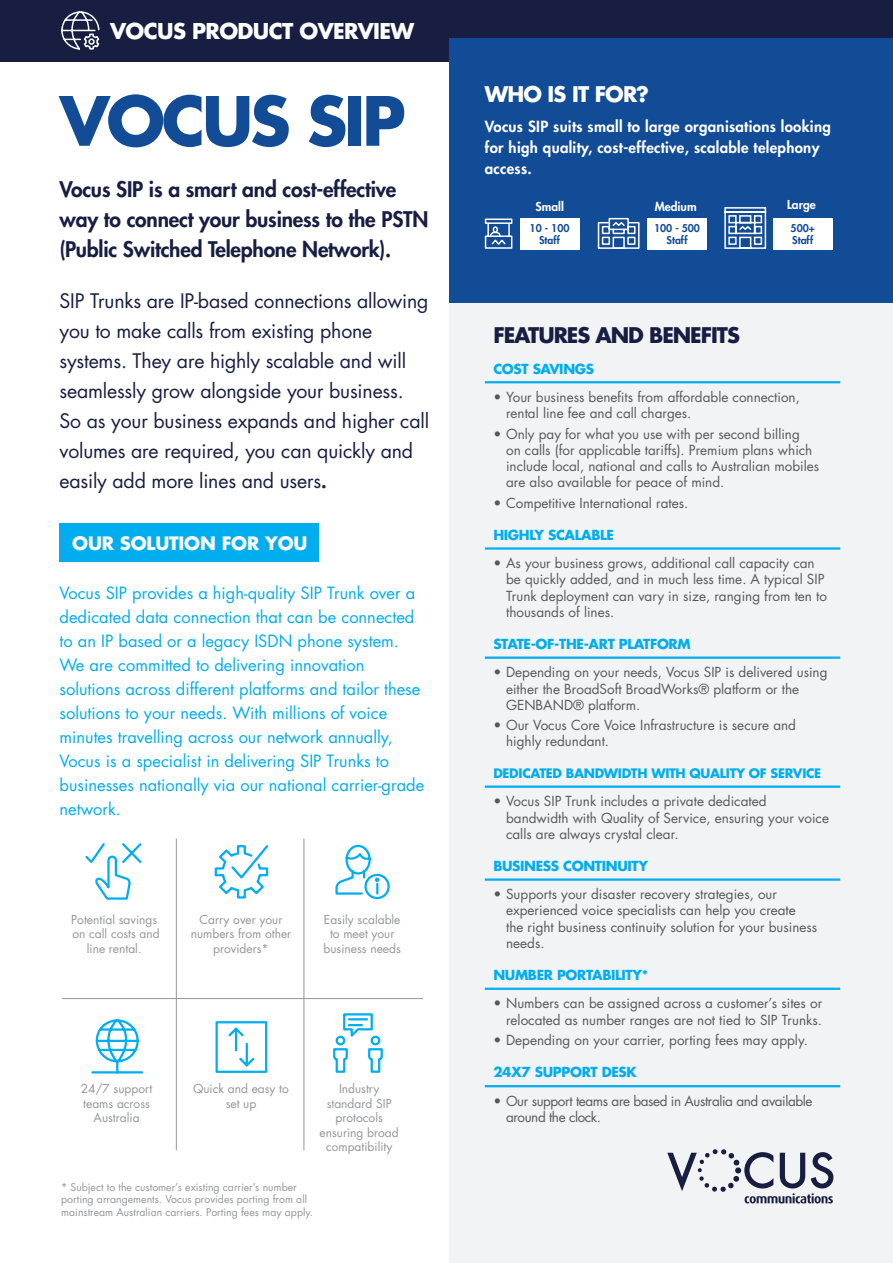
<style>
.page{position:relative;width:893px;height:1263px;background:#fff}
.page>*{position:absolute;margin:0;border:0;box-sizing:border-box;transform-origin:0 0}
.t1{font:700 66px "Futura Std";letter-spacing:-.05em;color:#124b96}
.t2{font:700 21.3px "Futura Std";letter-spacing:-.03em;color:#fff}
.t3{font:800 21px/30px "Futura Std";letter-spacing:-.01em;color:#181e42}
.t4{font:700 21px "Futura Std";letter-spacing:-.05em;color:#181e42}
.t5{font:700 21px "Futura Std";letter-spacing:-.04em;color:#fff}
.t6{font:19.5px/30px "Futura Std";letter-spacing:-.01em;color:#181e42}
.t7{font:700 18px "Futura Std";letter-spacing:-.01em;color:#fff}
.t8{font:16.5px/24px "Futura Std";color:#00aeef}
.t9{font:800 15px/21px "Futura Std";letter-spacing:.02em;color:#fff}
.t10{font:13.5px/16.2px "Futura Std";color:#57585a}
.t11{font:700 13.5px "Futura Std";letter-spacing:-.025em;color:#00aeef}
.t12{font:13.5px/16.2px "Futura Std";letter-spacing:-.03em;color:#57585a}
.t13{font:700 12.75px "Futura Std";letter-spacing:-.025em;color:#00aeef}
.t14{font:12px/14.4px "Futura Std";color:#939698;text-align:center}
.t15{font:800 12px "Futura Std";color:#fff}
.t16{font:10.5px/12.6px "Futura Std";color:#939698}
.t17{font:800 10.5px/12.6px "Futura Std";color:#124b96;text-align:center}
.s1{font-weight:800}
</style>
<div class="page">
<div style="left:450px;top:303px;width:443px;height:960px;background:#f2f3f4"></div>
<div style="left:60px;top:524px;width:259px;height:38px;background:#00aeef"></div>
<svg style="left:667px;top:1149px;width:166px;height:54px"></svg>
<hr style="left:176px;top:839px;width:1px;height:311px;background:#939698">
<hr style="left:304px;top:839px;width:1px;height:311px;background:#939698">
<hr style="left:62px;top:998px;width:361px;height:1px;background:#939698">
<svg style="left:333px;top:1013px;width:50px;height:60px"></svg>
<svg style="left:85px;top:843px;width:57px;height:57px"></svg>
<svg style="left:214px;top:845px;width:55px;height:54px"></svg>
<div style="left:364px;top:874px;width:26px;height:25px;border:2px solid #00aeef;border-radius:50%"></div>
<svg style="left:335px;top:844px;width:44px;height:52px"></svg>
<hr style="left:92px;top:1071px;width:50px;height:2px;background:#00aeef">
<svg style="left:95px;top:1019px;width:45px;height:53px"></svg>
<svg style="left:215px;top:1021px;width:53px;height:52px"></svg>
<div style="left:0;top:0;width:893px;height:62px;background:#181e42"></div>
<div style="left:450px;top:38px;width:443px;height:265px;background:#124b96"></div>
<svg style="left:61px;top:11px;width:39px;height:39px"></svg>
<hr style="left:485px;top:381px;width:355px;height:2px;background:#00aeef">
<hr style="left:485px;top:547px;width:355px;height:3px;background:#00aeef">
<hr style="left:485px;top:656px;width:355px;height:3px;background:#00aeef">
<hr style="left:485px;top:878px;width:355px;height:3px;background:#00aeef">
<hr style="left:485px;top:988px;width:355px;height:2px;background:#00aeef">
<hr style="left:485px;top:1085px;width:355px;height:2px;background:#00aeef">
<hr style="left:485px;top:785px;width:355px;height:3px;background:#00aeef">
<svg style="left:597px;top:217px;width:43px;height:32px"></svg>
<svg style="left:724px;top:207px;width:43px;height:42px"></svg>
<div style="left:647px;top:218px;width:60px;height:32px;background:#fff"></div>
<div style="left:773px;top:218px;width:59px;height:32px;background:#fff"></div>
<svg style="left:484px;top:218px;width:29px;height:31px"></svg>
<div style="left:520px;top:218px;width:59px;height:32px;background:#fff"></div>
<h2 class="t2" style="left:110px;top:17px;width:306px">VOCUS PRODUCT OVERVIEW</h2>
<h1 class="t1" style="left:60px;top:77px;width:348px">VOCUS SIP</h1>
<h3 class="t3" style="left:60px;top:174px;width:370px">Vocus SIP is a smart and cost-effective way to connect your business to the PSTN (Public Switched Telephone Network).</h3>
<p class="t6" style="left:60px;top:286px;width:371px">SIP Trunks are IP-based connections allowing you to make calls from existing phone systems. They are highly scalable and will seamlessly grow alongside your business.<br>So as your business expands and higher call volumes are required, you can quickly and easily add more lines and users<span class="s1">.</span></p>
<h3 class="t7" style="left:72px;top:531px;width:237px">OUR SOLUTION FOR YOU</h3>
<p class="t8" style="left:60px;top:581px;width:366px">Vocus SIP provides a high-quality SIP Trunk over a dedicated data connection that can be connected to an IP based or a legacy ISDN phone system.<br>We are committed to delivering innovation solutions across different platforms and tailor these solutions to your needs. With millions of voice minutes travelling across our network annually, Vocus is a specialist in delivering SIP Trunks to businesses nationally via our national carrier-grade network.</p>
<p class="t14" style="left:71px;top:912px;width:90px">Potential savings on call costs and line rental.</p>
<p class="t14" style="left:191px;top:912px;width:102px">Carry over your numbers from other providers*</p>
<p class="t14" style="left:324px;top:912px;width:79px">Easily scalable to meet your business needs</p>
<p class="t14" style="left:81px;top:1082px;width:73px">24/7 support teams across<br>Australia</p>
<p class="t14" style="left:193px;top:1082px;width:97px">Quick and easy to set up</p>
<p class="t14" style="left:320px;top:1082px;width:81px">Industry standard SIP protocols ensuring broad compatibility</p>
<p class="t16" style="left:61px;top:1181px;width:253px">* Subject to the customer’s existing carrier’s number porting arrangements. Vocus provides porting from all mainstream Australian carriers. Porting fees may apply.</p>
<h3 class="t5" style="left:485px;top:81px;width:166px">WHO IS IT FOR?</h3>
<p class="t9" style="left:485px;top:116px;width:348px">Vocus SIP suits small to large organisations looking for high quality, cost-effective, scalable telephony access.</p>
<p class="t15" style="left:535px;top:199px;width:30px">Small</p>
<p class="t17" style="left:530px;top:222px;width:41px">10 - 100<br>Staff</p>
<p class="t15" style="left:655px;top:199px;width:43px">Medium</p>
<p class="t15" style="left:787px;top:197px;width:30px">Large</p>
<p class="t17" style="left:654px;top:222px;width:47px">100 - 500<br>Staff</p>
<p class="t17" style="left:791px;top:222px;width:26px;text-align:left">500+<br>Staff</p>
<h3 class="t4" style="left:493px;top:321px;width:248px">FEATURES AND BENEFITS</h3>
<p class="t11" style="left:493px;top:360px;width:102px">COST SAVINGS</p>
<p class="t10" style="left:506px;top:389px;width:295px;text-indent:-13px">• Your business benefits from affordable connection, rental line fee and call charges.</p>
<p class="t10" style="left:506px;top:426px;width:315px;text-indent:-13px">• Only pay for what you use with per second billing<br>on calls (for applicable tariffs). Premium plans which include local, national and calls to Australian mobiles are also available for peace of mind.</p>
<p class="t10" style="left:493px;top:495px;width:196px">• Competitive International rates.</p>
<p class="t11" style="left:493px;top:526px;width:122px">HIGHLY SCALABLE</p>
<p class="t10" style="left:506px;top:555px;width:322px;text-indent:-13px">• As your business grows, additional call capacity can be quickly added, and in much less time. A typical SIP Trunk deployment can vary in size, ranging from ten to thousands of lines.</p>
<p class="t11" style="left:493px;top:635px;width:199px">STATE-OF-THE-ART PLATFORM</p>
<p class="t10" style="left:506px;top:664px;width:323px;text-indent:-13px">• Depending on your needs, Vocus SIP is delivered using either the BroadSoft BroadWorks® platform or the<br>GENBAND® platform.</p>
<p class="t10" style="left:506px;top:717px;width:291px;text-indent:-13px">• Our Vocus Core Voice Infrastructure is secure and highly redundant.</p>
<p class="t13" style="left:493px;top:765px;width:329px">DEDICATED BANDWIDTH WITH QUALITY OF SERVICE</p>
<p class="t10" style="left:506px;top:793px;width:324px;text-indent:-13px">• Vocus SIP Trunk includes a private dedicated bandwidth with Quality of Service, ensuring your voice calls are always crystal clear.</p>
<p class="t11" style="left:493px;top:857px;width:156px">BUSINESS CONTINUITY</p>
<p class="t10" style="left:506px;top:886px;width:313px;text-indent:-13px">• Supports your disaster recovery strategies, our experienced voice specialists can help you create<br>the right business continuity solution for your business needs.</p>
<p class="t11" style="left:493px;top:966px;width:156px">NUMBER PORTABILITY*</p>
<p class="t10" style="left:493px;top:995px;width:330px;text-align:right">• Numbers can be assigned across a customer’s sites or relocated as number ranges are not tied to SIP Trunks.</p>
<p class="t10" style="left:493px;top:1032px;width:316px">• Depending on your carrier, porting fees may apply.</p>
<p class="t11" style="left:493px;top:1063px;width:145px">24X7 SUPPORT DESK</p>
<p class="t12" style="left:506px;top:1093px;width:308px;text-indent:-13px">• Our support teams are based in Australia and available around the clock.</p>
</div>
